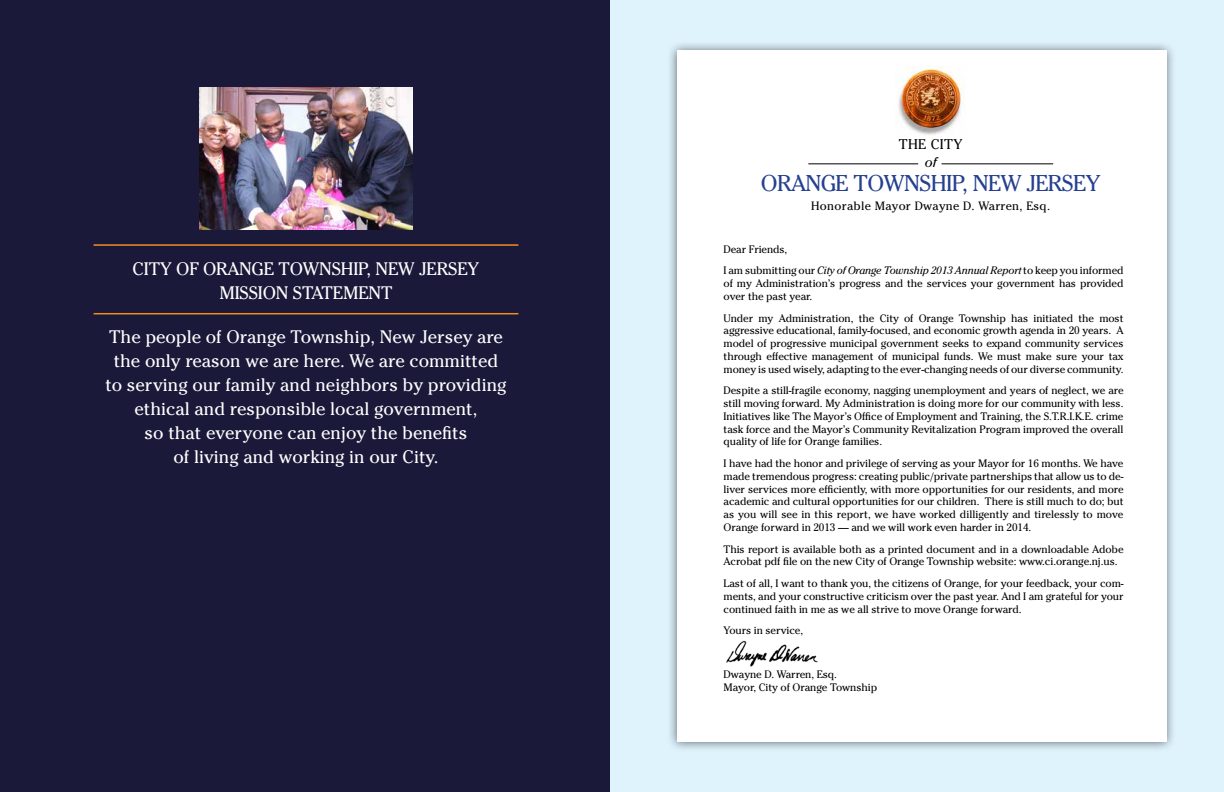
<style>
.page{position:relative;width:1224px;height:792px;background:#fff}
.page>*{position:absolute;margin:0;border:0;box-sizing:border-box;transform-origin:0 0}
.t1{font:22.7px "Cheltenham";letter-spacing:-.025em;color:#25408f}
.t2{font:18px/24px "Cheltenham";color:#fff;text-align:center}
.t3{font:14px "Cheltenham";letter-spacing:.025em;color:#000}
.t4{font:italic 14px "Cheltenham";color:#000}
.t5{font:12px "Cheltenham";letter-spacing:.025em;color:#000}
.t6{font:10.8px/12.7px "Cheltenham";letter-spacing:-.01em;color:#000}
.s1{font-style:italic}
</style>
<div class="page">
<div style="left:0;top:0;width:918px;height:792px;background:#1a1939"></div>
<hr style="left:94px;top:244px;width:424px;height:2px;background:#f68b1f">
<hr style="left:94px;top:313px;width:424px;height:1px;background:#f68b1f">
<img style="left:199px;top:87px;width:214px;height:142px">
<div style="left:611px;top:0;width:613px;height:792px;background:#dff3fd"></div>
<div style="left:667px;top:40px;width:510px;height:712px;background:#000;opacity:.55"></div>
<div style="left:677px;top:50px;width:489px;height:692px;background:#fff"></div>
<hr style="left:808px;top:164px;width:110px;height:1px;background:#000">
<hr style="left:942px;top:164px;width:111px;height:1px;background:#000">
<img style="left:895px;top:65px;width:70px;height:70px">
<img style="left:726px;top:640px;width:92px;height:27px">
<h2 class="t2" style="left:132px;top:257px;width:348px">CITY OF ORANGE TOWNSHIP, NEW JERSEY<br>MISSION STATEMENT</h2>
<p class="t2" style="left:105px;top:324px;width:403px">The people of Orange Township, New Jersey are the only reason we are here. We are committed to serving our family and neighbors by providing ethical and responsible local government,<br>so that everyone can enjoy the benefits<br>of living and working in our City.</p>
<p class="t3" style="left:899px;top:136px;width:66px">THE CITY</p>
<p class="t4" style="left:925px;top:154px;width:14px">of</p>
<h1 class="t1" style="left:761px;top:169px;width:341px">ORANGE TOWNSHIP, NEW JERSEY</h1>
<p class="t5" style="left:811px;top:198px;width:240px">Honorable Mayor Dwayne D. Warren, Esq.</p>
<p class="t6" style="left:724px;top:238px;width:402px;line-height:21.7px">Dear Friends,<br>I am submitting our <span class="s1">City of Orange Township 2013 Annual Report</span> to keep you informed</p>
<p class="t6" style="left:724px;top:277px;width:401px">of my Administration’s progress and the services your government has provided over the past year.</p>
<p class="t6" style="left:724px;top:311px;width:402px;text-align:justify">Under my Administration, the City of Orange Township has initiated the most aggressive educational, family-focused, and economic growth agenda in 20 years. A model of progressive municipal government seeks to expand community services through effective management of municipal funds. We must make sure your tax money is used wisely, adapting to the ever-changing needs of our diverse community.</p>
<p class="t6" style="left:724px;top:384px;width:401px;text-align:justify">Despite a still-fragile economy, nagging unemployment and years of neglect, we are still moving forward. My Administration is doing more for our community with less.<br>Initiatives like The Mayor’s Office of Employment and Training, the S.T.R.I.K.E. crime task force and the Mayor’s Community Revitalization Program improved the overall quality of life for Orange families.</p>
<p class="t6" style="left:724px;top:457px;width:402px;text-align:justify">I have had the honor and privilege of serving as your Mayor for 16 months. We have made tremendous progress: creating public/private partnerships that allow us to de&shy;liver services more efficiently, with more opportunities for our residents, and more academic and cultural opportunities for our children. There is still much to do; but as you will see in this report, we have worked dilligently and tirelessly to move Orange forward in 2013 — and we will work even harder in 2014.</p>
<p class="t6" style="left:724px;top:542px;width:401px">This report is available both as a printed document and in a downloadable Adobe<br>Acrobat pdf file on the new City of Orange Township website: www.ci.orange.nj.us.</p>
<p class="t6" style="left:724px;top:577px;width:402px;text-align:justify">Last of all, I want to thank you, the citizens of Orange, for your feedback, your com&shy;ments, and your constructive criticism over the past year. And I am grateful for your continued faith in me as we all strive to move Orange forward.</p>
<p class="t6" style="left:724px;top:624px;width:81px">Yours in service,</p>
<p class="t6" style="left:724px;top:668px;width:155px">Dwayne D. Warren, Esq.<br>Mayor, City of Orange Township</p>
</div>
